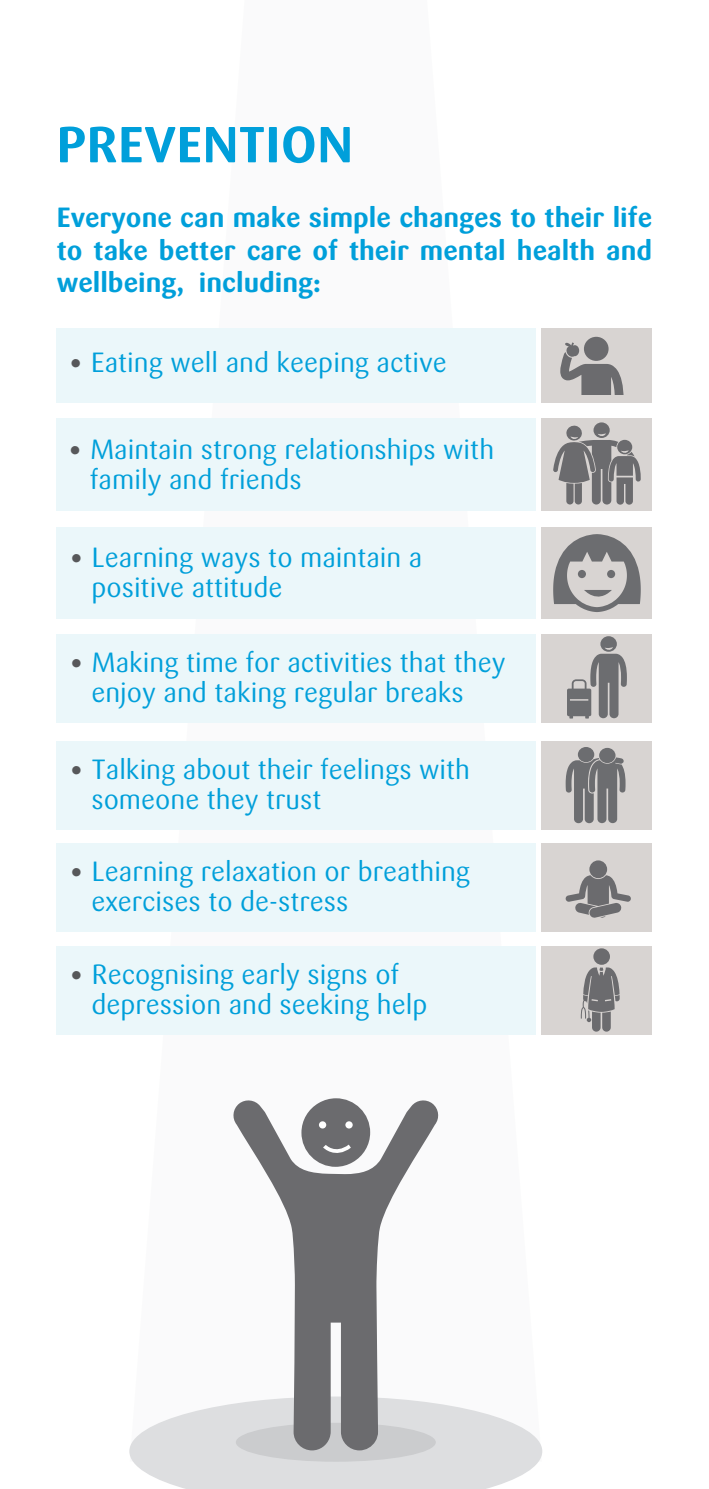
<style>
.page{position:relative;width:709px;height:1489px;background:#fff}
.page>*{position:absolute;margin:0;border:0;box-sizing:border-box;transform-origin:0 0}
.t1{font:700 50px "Sari";letter-spacing:.015em;color:#009fda}
.t2{font:27.5px/30px "Sari";color:#009fda}
.t3{font:700 27.5px/32.5px "Sari";color:#009fda;text-align:justify}
.s1{font-weight:700;color:#57585a}
</style>
<div class="page">
<svg style="left:130px;top:402px;width:412px;height:633px"></svg>
<svg style="left:129px;top:1404px;width:413px;height:84px"></svg>
<div style="left:236px;top:1422px;width:200px;height:39px;background:#cbccce;border-radius:50%"></div>
<svg style="left:231px;top:1098px;width:209px;height:352px"></svg>
<div style="left:319px;top:1121px;width:7px;height:7px;background:#fff;border-radius:50%"></div>
<div style="left:345px;top:1121px;width:8px;height:7px;background:#fff;border-radius:50%"></div>
<svg style="left:321px;top:1140px;width:34px;height:17px"></svg>
<div style="left:57px;top:328px;width:479px;height:74px;background:#ebf7fa"></div>
<div style="left:57px;top:418px;width:479px;height:90px;background:#ebf7fa"></div>
<div style="left:57px;top:420px;width:479px;height:90px;background:#ebf7fa"></div>
<div style="left:57px;top:527px;width:479px;height:91px;background:#ebf7fa"></div>
<div style="left:57px;top:634px;width:479px;height:88px;background:#ebf7fa"></div>
<div style="left:57px;top:741px;width:479px;height:88px;background:#ebf7fa"></div>
<div style="left:57px;top:843px;width:479px;height:89px;background:#ebf7fa"></div>
<div style="left:57px;top:946px;width:479px;height:88px;background:#ebf7fa"></div>
<div style="left:541px;top:328px;width:111px;height:74px;background:#d8d4d2"></div>
<div style="left:541px;top:420px;width:111px;height:90px;background:#d8d4d2"></div>
<div style="left:541px;top:527px;width:111px;height:91px;background:#d8d4d2"></div>
<div style="left:541px;top:634px;width:111px;height:88px;background:#d8d4d2"></div>
<div style="left:541px;top:741px;width:111px;height:88px;background:#d8d4d2"></div>
<div style="left:541px;top:843px;width:111px;height:89px;background:#d8d4d2"></div>
<div style="left:541px;top:946px;width:111px;height:88px;background:#d8d4d2"></div>
<div style="left:584px;top:337px;width:24px;height:24px;background:#6b6b6e;border-radius:50%"></div>
<svg style="left:553px;top:342px;width:87px;height:162px"></svg>
<svg style="left:553px;top:534px;width:87px;height:78px"></svg>
<svg style="left:565px;top:875px;width:66px;height:43px"></svg>
<div style="left:589px;top:860px;width:18px;height:18px;background:#6b6b6e;border-radius:50%"></div>
<svg style="left:581px;top:967px;width:38px;height:64px"></svg>
<div style="left:593px;top:948px;width:17px;height:16px;background:#6b6b6e;border-radius:50%"></div>
<svg style="left:567px;top:636px;width:60px;height:82px"></svg>
<div style="left:578px;top:747px;width:16px;height:15px;background:#6c6d70;border-radius:50%"></div>
<svg style="left:565px;top:757px;width:60px;height:66px"></svg>
<div style="left:599px;top:747px;width:16px;height:16px;background:#6c6d70;border-radius:50%"></div>
<p class="t1" style="left:57px;top:115px;width:298px">PREVENTION</p>
<p class="t3" style="left:57px;top:201px;width:597px">Everyone can make simple changes to their life to take better care of their mental health and wellbeing, including:</p>
<p class="t2" style="left:68px;top:348px;width:380px"><span class="s1">•</span> Eating well and keeping active</p>
<p class="t2" style="left:90px;top:434px;width:406px;text-indent:-23px"><span class="s1">•</span> Maintain strong relationships with family and friends</p>
<p class="t2" style="left:91px;top:542px;width:332px;text-indent:-23px"><span class="s1">•</span> Learning ways to maintain a positive attitude</p>
<p class="t2" style="left:91px;top:648px;width:416px;text-indent:-23px"><span class="s1">•</span> Making time for activities that they enjoy and taking regular breaks</p>
<p class="t2" style="left:91px;top:754px;width:380px;text-indent:-23px"><span class="s1">•</span> Talking about their feelings with someone they trust</p>
<p class="t2" style="left:91px;top:857px;width:380px;text-indent:-23px"><span class="s1">•</span> Learning relaxation or breathing exercises to de-stress</p>
<p class="t2" style="left:91px;top:959px;width:337px;text-indent:-23px"><span class="s1">•</span> Recognising early signs of depression and seeking help</p>
</div>
